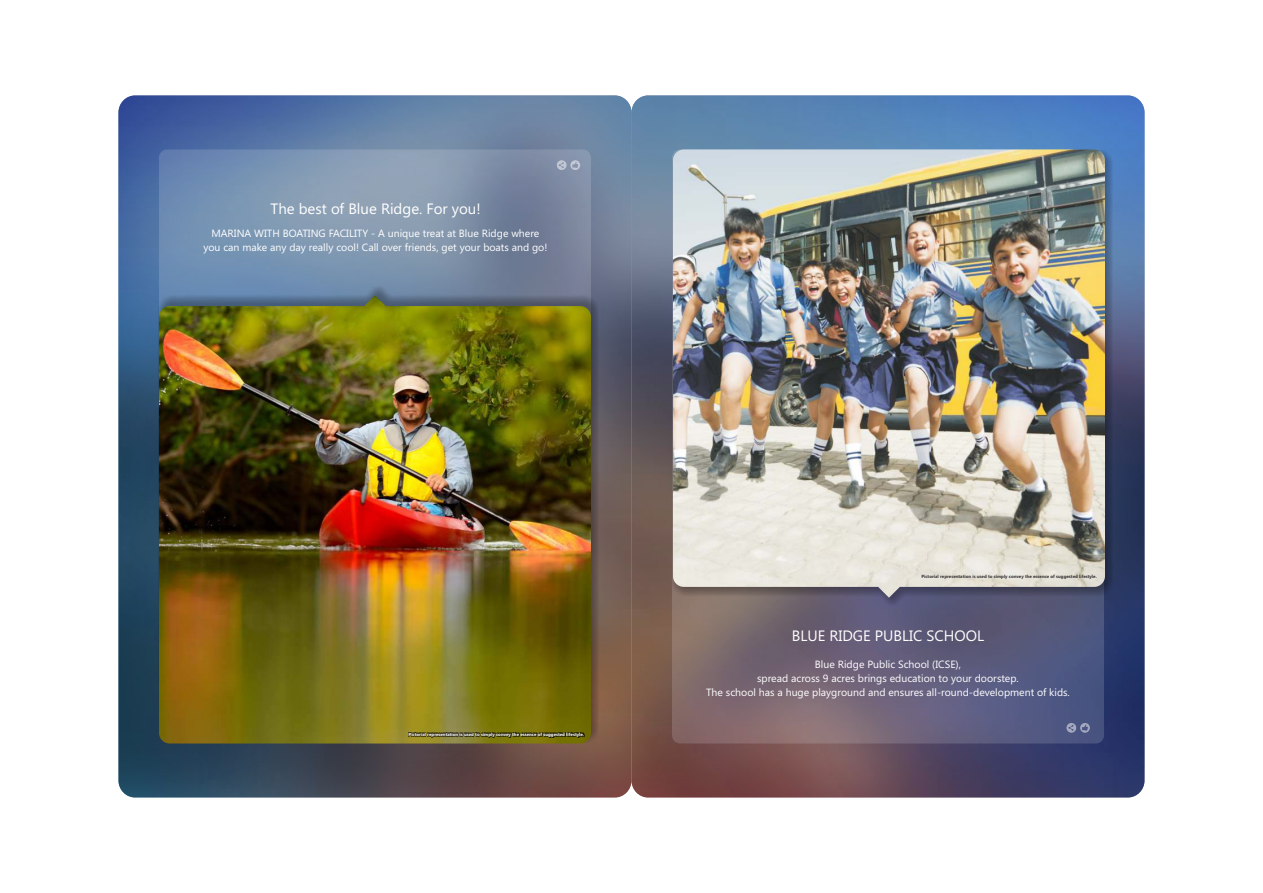
<style>
.page{position:relative;width:1263px;height:893px;background:#fff}
.page>*{position:absolute;margin:0;border:0;box-sizing:border-box;transform-origin:0 0}
.t1{font:15px "Segoe UI Symbol";color:#fff}
.t2{font:10.5px/14px "Segoe UI";color:#fff;text-align:center}
.t3{font:700 4.5px "Segoe UI";color:#383336}
.t4{font:700 4.5px "Segoe UI";color:#fff}
</style>
<div class="page">
<img style="left:118px;top:95px;width:513px;height:702px">
<img style="left:631px;top:95px;width:513px;height:702px">
<div style="left:159px;top:149px;width:432px;height:579px;background:#fff;border-radius:8px;opacity:.15"></div>
<div style="left:672px;top:149px;width:432px;height:594px;background:#fff;border-radius:8px;opacity:.15"></div>
<svg style="left:557px;top:160px;width:23px;height:10px"></svg>
<div style="left:672px;top:150px;width:441px;height:457px;background:#383336;opacity:.39"></div>
<img style="left:673px;top:149px;width:432px;height:449px">
<svg style="left:1066px;top:723px;width:24px;height:10px"></svg>
<div style="left:158px;top:286px;width:441px;height:457px;background:#383336;opacity:.39"></div>
<img style="left:159px;top:295px;width:432px;height:448px">
<div style="left:408px;top:732px;width:176px;height:6px;background:#383336;opacity:.98"></div>
<svg style="left:793px;top:630px;width:32px;height:11px"></svg>
<svg style="left:831px;top:630px;width:39px;height:11px"></svg>
<svg style="left:271px;top:203px;width:23px;height:12px"></svg>
<svg style="left:300px;top:203px;width:15px;height:12px"></svg>
<svg style="left:340px;top:203px;width:4px;height:11px"></svg>
<svg style="left:350px;top:204px;width:6px;height:10px"></svg>
<svg style="left:370px;top:207px;width:6px;height:8px"></svg>
<svg style="left:382px;top:203px;width:40px;height:15px"></svg>
<svg style="left:428px;top:204px;width:5px;height:10px"></svg>
<svg style="left:444px;top:207px;width:15px;height:11px"></svg>
<svg style="left:876px;top:630px;width:108px;height:11px"></svg>
<h1 class="t1" style="left:315px;top:203px;width:55px">▲▼ □ ●◆</h1>
<h1 class="t1" style="left:434px;top:203px;width:44px">□ □◆</h1>
<p class="t2" style="left:203px;top:227px;width:345px">MARINA WITH BOATING FACILITY - A unique treat at Blue Ridge where you can make any day really cool! Call over friends, get your boats and go!</p>
<p class="t4" style="left:409px;top:733px;width:177px">Pictorial representation is used to simply convey the essence of suggested lifestyle.</p>
<p class="t3" style="left:921px;top:575px;width:177px">Pictorial representation is used to simply convey the essence of suggested lifestyle.</p>
<p class="t2" style="left:706px;top:658px;width:365px">Blue Ridge Public School (ICSE),<br>spread across 9 acres brings education to your doorstep.<br>The school has a huge playground and ensures all-round-development of kids.</p>
</div>
